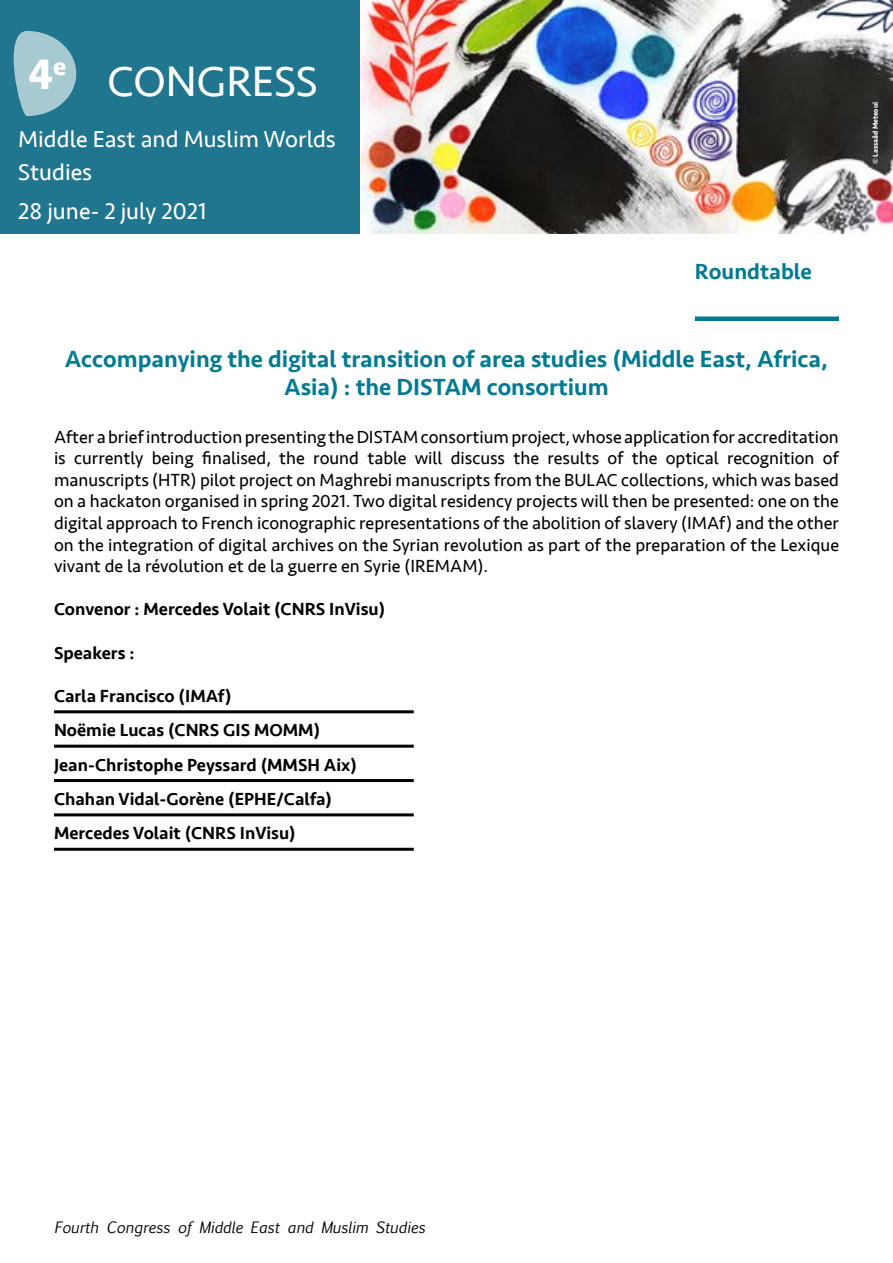
<style>
.page{position:relative;width:893px;height:1263px;background:#fff}
.page>*{position:absolute;margin:0;border:0;box-sizing:border-box;transform-origin:0 0}
.t1{font:43.8px "Seravek";color:#fff}
.t2{font:700 43.8px "Seravek";color:#fff}
.t3{font:500 24px/28.8px "Seravek";color:#017a90;text-align:center}
.t4{font:23.7px/32.8px "Seravek";color:#fff}
.t5{font:500 22.5px "Seravek";color:#017a90}
.t6{font:18px/21.6px "Seravek";color:#000;text-align:justify}
.t7{font:500 18px/34.3px "Seravek";color:#000}
.t8{font:italic 15px "Euphemia UCAS";color:#000}
.t9{font:700 7.35px "Seravek";color:#fff}
</style>
<div class="page">
<img style="left:360px;top:0;width:533px;height:234px">
<div style="left:0;top:0;width:360px;height:234px;background:#20768e"></div>
<svg style="left:13px;top:31px;width:63px;height:85px"></svg>
<div style="left:695px;top:316px;width:144px;height:5px;background:#017a90"></div>
<hr style="left:54px;top:710px;width:360px;height:3px;background:#000">
<hr style="left:54px;top:745px;width:360px;height:3px;background:#000">
<hr style="left:54px;top:779px;width:360px;height:3px;background:#000">
<hr style="left:54px;top:813px;width:360px;height:3px;background:#000">
<hr style="left:54px;top:848px;width:360px;height:3px;background:#000">
<h1 class="t2" style="left:28px;top:39px;width:40px">4<sup>e</sup></h1>
<h1 class="t1" style="left:108px;top:48px;width:212px">CONGRESS</h1>
<h3 class="t4" style="left:18px;top:123px;width:319px">Middle East and Muslim Worlds<br>Studies</h3>
<h3 class="t4" style="left:18px;top:195px;width:190px">28 june- 2 july 2021</h3>
<p class="t5" style="left:695px;top:257px;width:118px">Roundtable</p>
<h2 class="t3" style="left:65px;top:344px;width:765px">Accompanying the digital transition of area studies (Middle East, Africa,<br>Asia) : the DISTAM consortium</h2>
<p class="t6" style="left:54px;top:426px;width:787px">After a brief introduction presenting the DISTAM consortium project, whose application for accreditation is currently being finalised, the round table will discuss the results of the optical recognition of manuscripts (HTR) pilot project on Maghrebi manuscripts from the BULAC collections, which was based on a hackaton organised in spring 2021. Two digital residency projects will then be presented: one on the digital approach to French iconographic representations of the abolition of slavery (IMAf) and the other on the integration of digital archives on the Syrian revolution as part of the preparation of the Lexique vivant de la révolution et de la guerre en Syrie (IREMAM).</p>
<p class="t7" style="left:54px;top:592px;width:333px">Convenor : Mercedes Volait (CNRS InVisu)</p>
<p class="t7" style="left:54px;top:635px;width:82px">Speakers :</p>
<p class="t7" style="left:54px;top:679px;width:305px">Carla Francisco (IMAf)<br>Noëmie Lucas (CNRS GIS MOMM)<br>Jean-Christophe Peyssard (MMSH Aix)<br>Chahan Vidal-Gorène (EPHE/Calfa)<br>Mercedes Volait (CNRS InVisu)</p>
<p class="t9" style="left:869px;top:164px;width:64px;rotate:-90deg">© Lassaâd Meteoui</p>
<p class="t8" style="left:54px;top:1216px;width:373px">Fourth Congress of Middle East and Muslim Studies</p>
</div>
